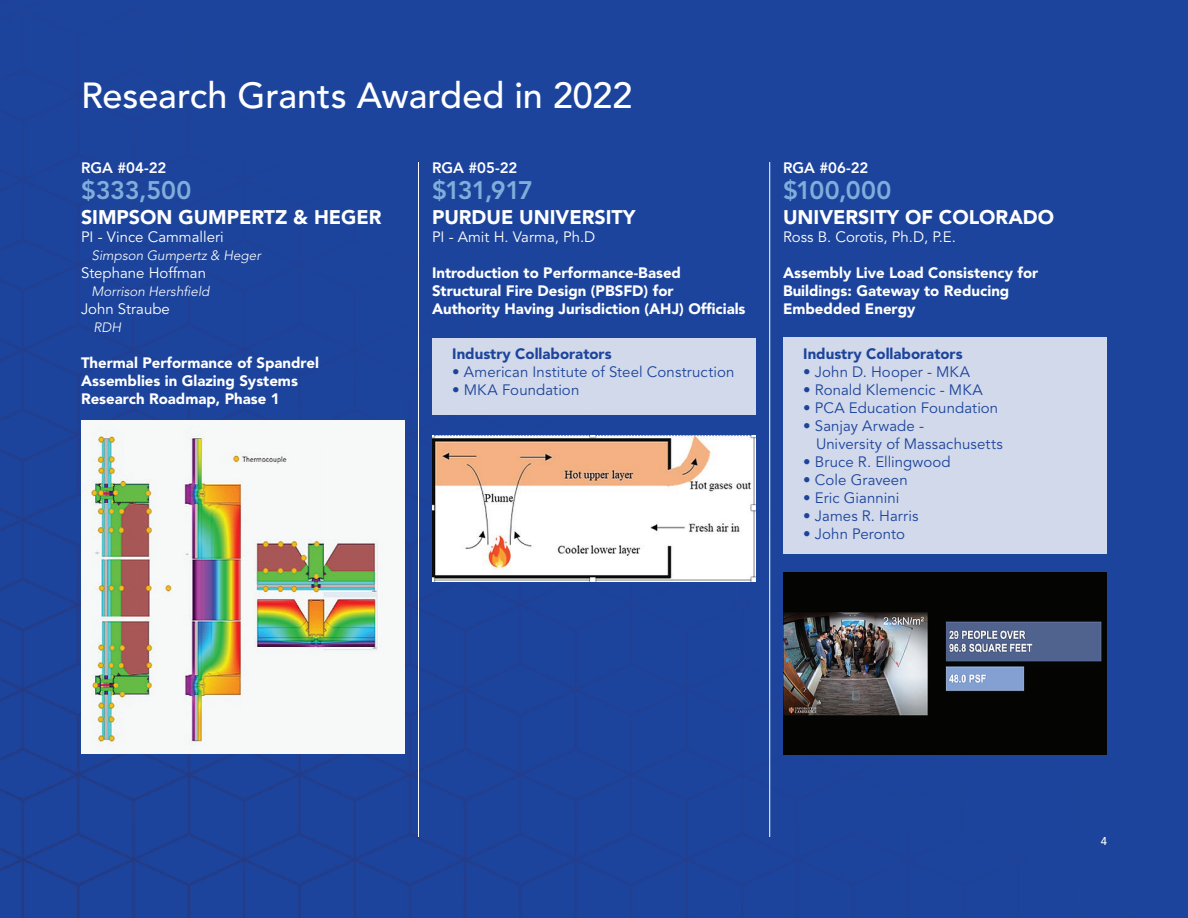
<style>
.page{position:relative;width:1188px;height:918px;background:#1c449c}
.page>*{position:absolute;margin:0;border:0;box-sizing:border-box;transform-origin:0 0}
.t1{font:500 36px "Avenir LT Std";letter-spacing:-.005em;color:#fff}
.t2{font:800 25.2px "Avenir LT Std";letter-spacing:-.02em;color:#80addb}
.t3{font:900 19.65px "Avenir LT Std";color:#fff}
.t4{font:900 15px/18px "Avenir LT Std";color:#fff}
.t5{font:15px/18px "Avenir LT Std";letter-spacing:.005em;color:#1d449b}
.t6{font:15px "Avenir LT Std";color:#fff}
.t7{font:900 15px "Avenir LT Std";color:#1d449b}
.t8{font:800 15px "Avenir LT Std";color:#fff}
.t9{font:italic 300 13.5px "Avenir LT Std";color:#fff}
.t10{font:500 11.25px "Avenir LT Std";color:#fff}
</style>
<div class="page">
<div style="left:783px;top:337px;width:324px;height:217px;background:#d1d9eb"></div>
<div style="left:432px;top:338px;width:324px;height:77px;background:#d1d9eb"></div>
<hr style="left:418px;top:162px;width:1px;height:675px;background:#fff">
<hr style="left:769px;top:162px;width:1px;height:675px;background:#fff">
<img style="left:81px;top:420px;width:324px;height:333px">
<img style="left:432px;top:436px;width:324px;height:145px">
<img style="left:783px;top:572px;width:324px;height:182px">
<h1 class="t1" style="left:81px;top:75px;width:553px">Research Grants Awarded in 2022</h1>
<p class="t8" style="left:81px;top:159px;width:87px">RGA #04-22</p>
<h2 class="t2" style="left:81px;top:175px;width:112px">$333,500</h2>
<h3 class="t3" style="left:81px;top:205px;width:302px">SIMPSON GUMPERTZ &amp; HEGER</h3>
<p class="t6" style="left:81px;top:228px;width:144px">PI - Vince Cammalleri</p>
<p class="t9" style="left:92px;top:247px;width:171px">Simpson Gumpertz &amp; Heger</p>
<p class="t6" style="left:81px;top:264px;width:127px">Stephane Hoffman</p>
<p class="t9" style="left:92px;top:283px;width:120px">Morrison Hershfield</p>
<p class="t6" style="left:81px;top:300px;width:90px">John Straube</p>
<p class="t9" style="left:94px;top:319px;width:29px">RDH</p>
<p class="t4" style="left:81px;top:354px;width:240px">Thermal Performance of Spandrel<br>Assemblies in Glazing Systems<br>Research Roadmap, Phase 1</p>
<p class="t8" style="left:432px;top:159px;width:87px">RGA #05-22</p>
<h2 class="t2" style="left:432px;top:175px;width:103px">$131,917</h2>
<h3 class="t3" style="left:432px;top:205px;width:205px">PURDUE UNIVERSITY</h3>
<p class="t6" style="left:432px;top:228px;width:165px">PI - Amit H. Varma, Ph.D</p>
<p class="t4" style="left:432px;top:264px;width:315px">Introduction to Performance-Based<br>Structural Fire Design (PBSFD) for<br>Authority Having Jurisdiction (AHJ) Officials</p>
<p class="t7" style="left:452px;top:345px;width:161px">Industry Collaborators</p>
<p class="t5" style="left:452px;top:363px;width:284px">• American Institute of Steel Construction</p>
<p class="t5" style="left:452px;top:381px;width:129px">• MKA Foundation</p>
<p class="t8" style="left:783px;top:159px;width:87px">RGA #06-22</p>
<h2 class="t2" style="left:783px;top:175px;width:110px">$100,000</h2>
<h3 class="t3" style="left:783px;top:205px;width:273px">UNIVERSITY OF COLORADO</h3>
<p class="t6" style="left:783px;top:228px;width:175px">Ross B. Corotis, Ph.D, P.E.</p>
<p class="t4" style="left:783px;top:264px;width:257px">Assembly Live Load Consistency for<br>Buildings: Gateway to Reducing<br>Embedded Energy</p>
<p class="t7" style="left:803px;top:345px;width:161px">Industry Collaborators</p>
<p class="t5" style="left:803px;top:363px;width:168px">• John D. Hooper - MKA</p>
<p class="t5" style="left:803px;top:381px;width:181px">• Ronald Klemencic - MKA</p>
<p class="t5" style="left:803px;top:399px;width:197px">• PCA Education Foundation</p>
<p class="t5" style="left:816px;top:417px;width:188px;text-indent:-13px">• Sanjay Arwade -<br>University of Massachusetts</p>
<p class="t5" style="left:803px;top:453px;width:149px">• Bruce R. Ellingwood</p>
<p class="t5" style="left:803px;top:471px;width:106px">• Cole Graveen</p>
<p class="t5" style="left:803px;top:489px;width:98px">• Eric Giannini</p>
<p class="t5" style="left:803px;top:507px;width:117px">• James R. Harris</p>
<p class="t5" style="left:803px;top:525px;width:103px">• John Peronto</p>
<p class="t10" style="left:1101px;top:835px;width:8px">4</p>
</div>
